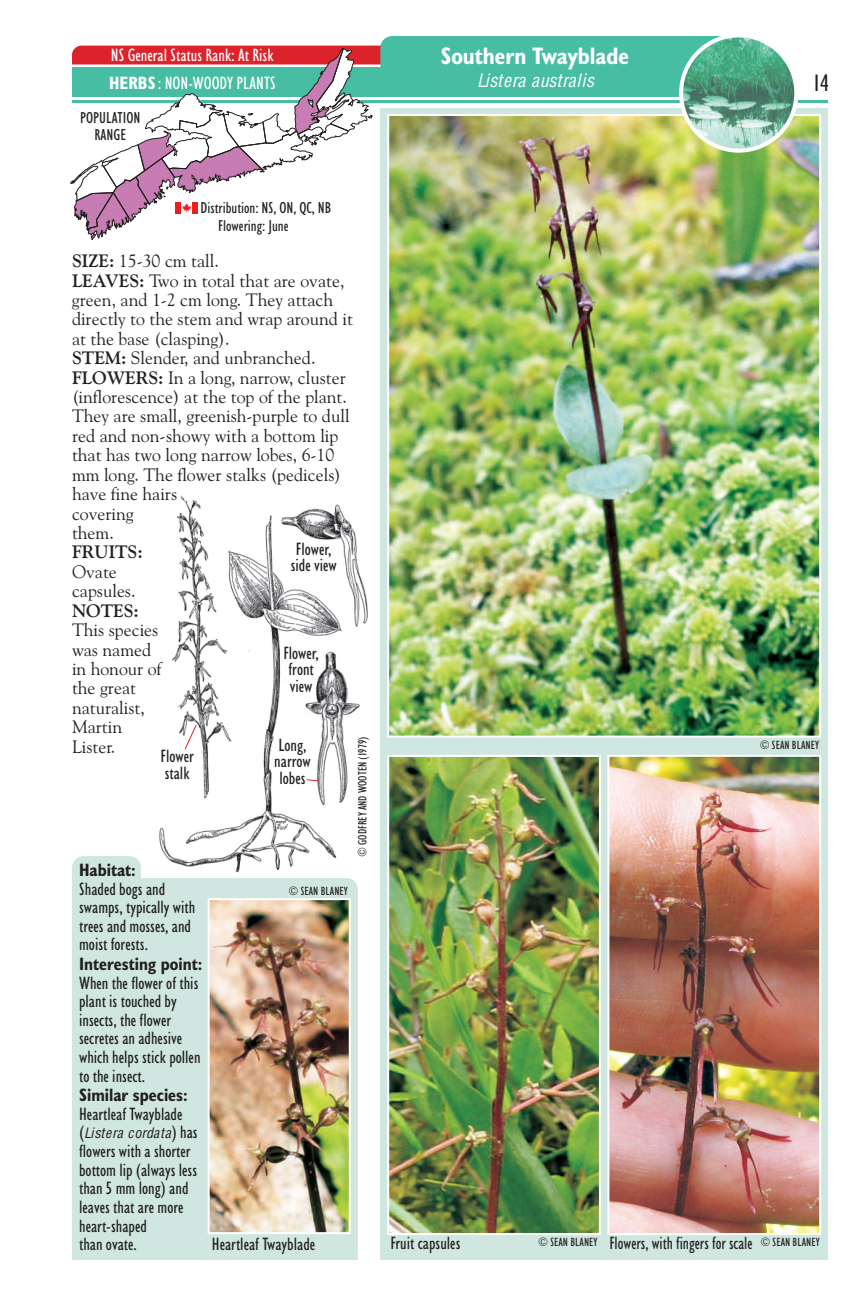
<style>
.page{position:relative;width:864px;height:1296px;background:#fff}
.page>*{position:absolute;margin:0;border:0;box-sizing:border-box;transform-origin:0 0}
.t1{font:700 condensed 24px "Humanist 521 BT";color:#fff}
.t2{font:condensed 24px "Humanist 521 BT";color:#231f20}
.t3{font:18px/19.4px "Goudy Old Style BT";color:#231f20}
.t4{font:condensed 18px/18.6px "Humanist 521 BT";color:#231f20}
.t5{font:condensed 18px "Humanist 521 BT";color:#231f20;scale:.94 1}
.t6{font:condensed 18px "Humanist 521 BT";color:#fff}
.t7{font:700 condensed 18px "Humanist 521 BT";color:#231f20}
.t8{font:italic 18px "Switzerland Condensed";letter-spacing:-.015em;color:#fff}
.t9{font:700 18px "Goudy Old Style BT";color:#231f20}
.t10{font:condensed 16px/16.6px "Humanist 521 BT";color:#231f20;text-align:center}
.t11{font:italic 14px "Switzerland Condensed";color:#231f20}
.t12{font:condensed 12px "Humanist 521 BT";color:#231f20}
.s1{font-weight:700}
.s2{font-family:"Humanist 521 BT";font-style:normal;font-stretch:condensed;font-size:18px}
</style>
<div class="page">
<img style="left:159px;top:496px;width:209px;height:360px">
<div style="left:380px;top:108px;width:448px;height:1152px;background:#cfe7e0"></div>
<img style="left:390px;top:117px;width:428px;height:618px">
<svg style="left:72px;top:856px;width:286px;height:404px;background:#d1e7e1"></svg>
<hr style="left:72px;top:100px;width:756px;height:3px;background:#47bda4">
<img style="left:681px;top:35px;width:115px;height:116px;border-radius:50%">
<div style="left:679px;top:33px;width:119px;height:120px;border:4px solid #fff;border-radius:50%"></div>
<img style="left:211px;top:901px;width:137px;height:330px">
<img style="left:610px;top:758px;width:208px;height:474px">
<img style="left:390px;top:758px;width:208px;height:474px">
<div style="left:208px;top:898px;width:143px;height:336px;border:2px solid #fff"></div>
<svg style="left:306px;top:779px;width:13px;height:2px"></svg>
<div style="left:387px;top:755px;width:214px;height:480px;border:2px solid #fff"></div>
<div style="left:607px;top:755px;width:214px;height:480px;border:2px solid #fff"></div>
<svg style="left:184px;top:725px;width:13px;height:25px"></svg>
<img style="left:70px;top:36px;width:669px;height:205px">
<p class="t6" style="left:111px;top:48px;width:164px">NS General Status Rank: At Risk</p>
<p class="t6" style="left:109px;top:75px;width:168px"><span class="s1">HERBS</span> : NON-WOODY PLANTS</p>
<p class="t10" style="left:80px;top:111px;width:62px">POPULATION<br>RANGE</p>
<h1 class="t1" style="left:441px;top:45px;width:190px">Southern Twayblade</h1>
<p class="t8" style="left:477px;top:69px;width:119px">Listera australis</p>
<h1 class="t2" style="left:813px;top:73px;width:17px">14</h1>
<p class="t10" style="left:201px;top:201px;width:132px">Distribution: NS, ON, QC, NB</p>
<p class="t10" style="left:218px;top:219px;width:72px">Flowering: June</p>
<p class="t3" style="left:72px;top:253px;width:282px"><span class="s1">SIZE:</span> 15-30 cm tall.<br><span class="s1">LEAVES:</span> Two in total that are ovate, green, and 1-2 cm long. They attach directly to the stem and wrap around it at the base (clasping).<br><span class="s1">STEM:</span> Slender, and unbranched.<br><span class="s1">FLOWERS:</span> In a long, narrow, cluster (inflorescence) at the top of the plant.<br>They are small, greenish-purple to dull red and non-showy with a bottom lip that has two long narrow lobes, 6-10 mm long. The flower stalks (pedicels) have fine hairs<br>covering<br>them.</p>
<p class="t9" style="left:72px;top:545px;width:72px">FRUITS:</p>
<p class="t3" style="left:72px;top:563px;width:65px">Ovate capsules.</p>
<p class="t9" style="left:72px;top:603px;width:69px">NOTES:</p>
<p class="t3" style="left:72px;top:622px;width:91px">This species was named in honour of the great naturalist,<br>Martin<br>Lister.</p>
<p class="t4" style="left:291px;top:542px;width:48px;line-height:16.6px">Flower, side view</p>
<p class="t4" style="left:283px;top:646px;width:37px;line-height:16.6px">Flower, front view</p>
<p class="t4" style="left:274px;top:738px;width:38px;line-height:16.6px">Long, narrow lobes</p>
<p class="t12" style="left:357px;top:857px;width:122px;rotate:-90deg">© GODFREY AND WOOTEN (1979)</p>
<p class="t12" style="left:289px;top:886px;width:61px">© SEAN BLANEY</p>
<p class="t4" style="left:160px;top:749px;width:35px;line-height:16.6px">Flower stalk</p>
<p class="t7" style="left:79px;top:862px;width:58px">Habitat:</p>
<p class="t4" style="left:79px;top:881px;width:118px">Shaded bogs and swamps, typically with trees and mosses, and moist forests.</p>
<p class="t7" style="left:79px;top:956px;width:125px">Interesting point:</p>
<p class="t4" style="left:79px;top:975px;width:123px">When the flower of this plant is touched by insects, the flower secretes an adhesive which helps stick pollen to the insect.</p>
<p class="t7" style="left:79px;top:1087px;width:110px">Similar species:</p>
<p class="t4" style="left:79px;top:1106px;width:105px">Heartleaf Twayblade</p>
<p class="t11" style="left:79px;top:1125px;width:120px"><span class="s2">(</span>Listera cordata<span class="s2">) has</span></p>
<p class="t4" style="left:79px;top:1143px;width:120px">flowers with a shorter bottom lip (always less than 5 mm long) and leaves that are more heart-shaped<br>than ovate.</p>
<p class="t4" style="left:212px;top:1236px;width:105px">Heartleaf Twayblade</p>
<p class="t12" style="left:760px;top:739px;width:61px">© SEAN BLANEY</p>
<p class="t4" style="left:391px;top:1235px;width:71px">Fruit capsules</p>
<p class="t5" style="left:538px;top:1236px;width:301px"><sup>©</sup> <sup>SEAN</sup> <sup>BLANEY</sup> Flowers, with fingers for scale <sup>©</sup> <sup>SEAN</sup> <sup>BLANEY</sup></p>
</div>
